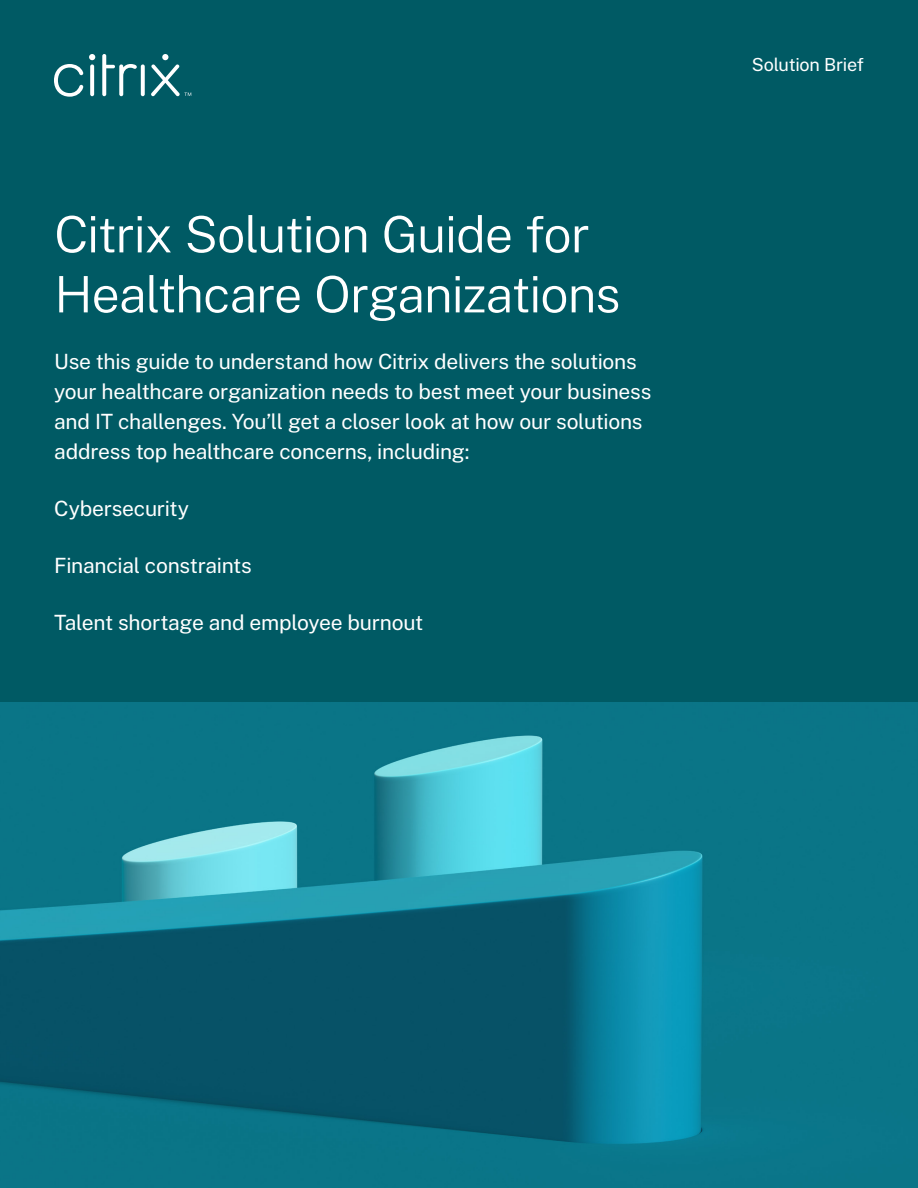
<style>
.page{position:relative;width:918px;height:1188px;background:#fff}
.page>*{position:absolute;margin:0;border:0;box-sizing:border-box;transform-origin:0 0}
.t1{font:300 50.25px/60px "Public Sans";letter-spacing:-.02em;color:#fff}
.t2{font:21px/30px "Public Sans";letter-spacing:-.01em;color:#fff}
.t3{font:18px "Public Sans";letter-spacing:-.015em;color:#fff}
</style>
<div class="page">
<div style="left:0;top:0;width:918px;height:702px;background:#005a64"></div>
<img style="left:0;top:702px;width:918px;height:486px">
<svg style="left:54px;top:64px;width:29px;height:33px"></svg>
<svg style="left:102px;top:54px;width:35px;height:42px"></svg>
<svg style="left:141px;top:64px;width:4px;height:32px"></svg>
<svg style="left:90px;top:64px;width:4px;height:32px"></svg>
<svg style="left:89px;top:54px;width:6px;height:6px"></svg>
<svg style="left:151px;top:54px;width:40px;height:42px"></svg>
<h1 class="t1" style="left:54px;top:203px;width:568px">Citrix Solution Guide for<br>Healthcare Organizations</h1>
<p class="t2" style="left:54px;top:346px;width:599px">Use this guide to understand how Citrix delivers the solutions your healthcare organization needs to best meet your business and IT challenges. You’ll get a closer look at how our solutions address top healthcare concerns, including:</p>
<p class="t2" style="left:54px;top:493px;width:136px">Cybersecurity</p>
<p class="t2" style="left:54px;top:550px;width:199px">Financial constraints</p>
<p class="t2" style="left:54px;top:607px;width:371px">Talent shortage and employee burnout</p>
<p class="t3" style="left:752px;top:53px;width:114px">Solution Brief</p>
</div>
